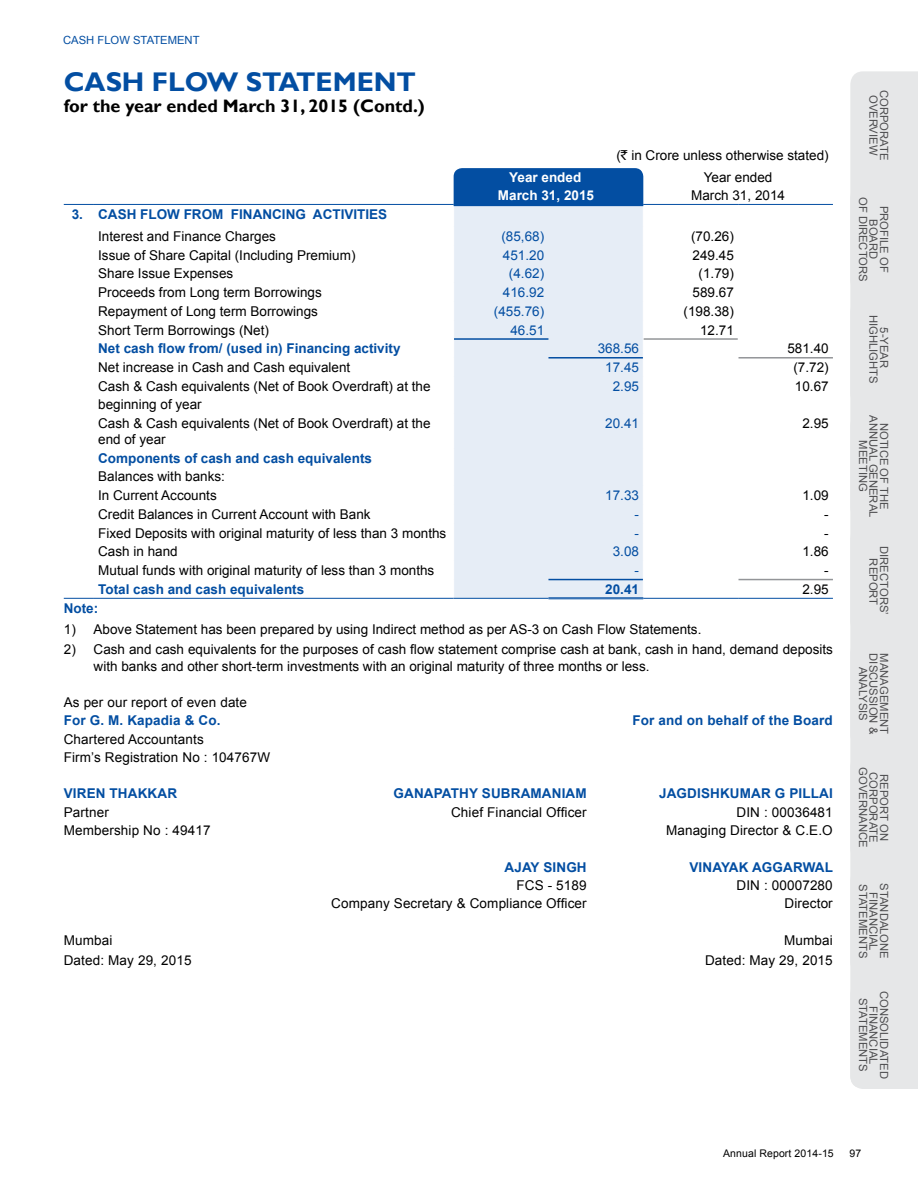
<style>
.page{position:relative;width:918px;height:1188px;background:#fff}
.page>*{position:absolute;margin:0;border:0;box-sizing:border-box;transform-origin:0 0}
.t1{font:700 27px "Gill Sans";color:#034ea2}
.t2{font:700 18px "Gill Sans";color:#000}
.t3{font:13.5px/18px "Arial";color:#000}
.t4{font:700 13.5px/22px "Arial";color:#034ea2}
.t5{font:13.5px "Arial";color:#034ea2}
.t6{font:700 13.5px/18px "Arial";color:#fff;text-align:center}
.t7{font:11.25px/10.5px "Arial";color:#4d4d4f;text-align:center}
.t8{font:11.25px "Arial";color:#034ea2}
.t9{font:10.5px "Arial";letter-spacing:.01em;color:#000}
.s1{font-weight:400;color:#000}
.s2{font-family:"Rupee Foradian"}
.s3{font-weight:700;color:#034ea2}
</style>
<div class="page">
<div style="left:850px;top:71px;width:68px;height:910px;background:#e6e7e8"></div>
<div style="left:850px;top:185px;width:68px;height:108px;background:#e6e7e8"></div>
<div style="left:850px;top:299px;width:68px;height:107px;background:#e6e7e8"></div>
<div style="left:850px;top:413px;width:68px;height:107px;background:#e6e7e8"></div>
<div style="left:850px;top:526px;width:68px;height:108px;background:#e6e7e8"></div>
<div style="left:850px;top:640px;width:68px;height:107px;background:#e6e7e8"></div>
<div style="left:850px;top:754px;width:68px;height:107px;background:#e6e7e8"></div>
<div style="left:850px;top:981px;width:68px;height:108px;background:#e6e7e8"></div>
<div style="left:454px;top:377px;width:189px;height:221px;background:#e6edf6"></div>
<hr style="left:64px;top:204px;width:30px;height:1px;background:#034ea2">
<hr style="left:94px;top:204px;width:360px;height:1px;background:#034ea2">
<hr style="left:643px;top:204px;width:95px;height:1px;background:#034ea2">
<hr style="left:738px;top:204px;width:95px;height:1px;background:#034ea2">
<hr style="left:64px;top:598px;width:30px;height:1px;background:#034ea2">
<hr style="left:94px;top:598px;width:360px;height:1px;background:#034ea2">
<hr style="left:454px;top:598px;width:94px;height:1px;background:#034ea2">
<hr style="left:643px;top:598px;width:95px;height:1px;background:#034ea2">
<hr style="left:738px;top:598px;width:95px;height:1px;background:#034ea2">
<hr style="left:644px;top:338px;width:94px;height:2px;background:#939598">
<hr style="left:739px;top:357px;width:94px;height:2px;background:#939598">
<hr style="left:548px;top:598px;width:95px;height:1px;background:#034ea2">
<hr style="left:548px;top:599px;width:95px;height:1px;background:#034ea2">
<hr style="left:548px;top:579px;width:95px;height:1px;background:#034ea2">
<hr style="left:739px;top:579px;width:94px;height:1px;background:#939598">
<svg style="left:453px;top:168px;width:191px;height:209px;background:#bbcfe6"></svg>
<p class="t8" style="left:63px;top:33px;width:138px">CASH FLOW STATEMENT</p>
<p class="t1" style="left:64px;top:65px;width:217px">CASH FLOW STATE</p>
<p class="t1" style="left:333px;top:65px;width:44px">MENT</p>
<p class="t2" style="left:64px;top:95px;width:363px">for the year ended March 31, 2015 (Contd.)</p>
<p class="t4" style="left:98px;top:204px;width:290px;text-indent:-26px">3. CASH FLOW FROM FINANCING ACTIVITIES<br><span class="s1">Interest and Finance Charges</span></p>
<p class="t3" style="left:616px;top:146px;width:214px">(<span class="s2">`</span> in Crore unless otherwise stated)</p>
<p class="t6" style="left:498px;top:169px;width:98px">Year ended<br>March 31, 2015</p>
<p class="t3" style="left:691px;top:169px;width:95px;text-align:center">Year ended<br>March 31, 2014</p>
<p class="t5" style="left:501px;top:227px;width:44px">(85,68)</p>
<p class="t3" style="left:691px;top:227px;width:44px">(70.26)</p>
<p class="t3" style="left:98px;top:246px;width:259px">Issue of Share Capital (Including Premium)</p>
<p class="t5" style="left:503px;top:246px;width:43px">451.20</p>
<p class="t3" style="left:693px;top:246px;width:43px">249.45</p>
<p class="t3" style="left:98px;top:265px;width:137px">Share Issue Expenses</p>
<p class="t5" style="left:509px;top:265px;width:37px">(4.62)</p>
<p class="t3" style="left:699px;top:265px;width:37px">(1.79)</p>
<p class="t3" style="left:98px;top:284px;width:225px">Proceeds from Long term Borrowings</p>
<p class="t5" style="left:503px;top:284px;width:43px">416.92</p>
<p class="t3" style="left:693px;top:284px;width:43px">589.67</p>
<p class="t3" style="left:98px;top:302px;width:221px">Repayment of Long term Borrowings</p>
<p class="t5" style="left:494px;top:302px;width:52px">(455.76)</p>
<p class="t3" style="left:684px;top:302px;width:52px">(198.38)</p>
<p class="t3" style="left:98px;top:321px;width:172px">Short Term Borrowings (Net)</p>
<p class="t5" style="left:510px;top:321px;width:35px">46.51</p>
<p class="t3" style="left:700px;top:321px;width:35px">12.71</p>
<p class="t4" style="left:98px;top:338px;width:304px">Net cash flow from/ (used in) Financing activity</p>
<p class="t5" style="left:598px;top:340px;width:43px">368.56</p>
<p class="t3" style="left:787px;top:340px;width:43px">581.40</p>
<p class="t3" style="left:98px;top:359px;width:254px">Net increase in Cash and Cash equivalent</p>
<p class="t5" style="left:605px;top:359px;width:35px">17.45</p>
<p class="t3" style="left:793px;top:359px;width:37px">(7.72)</p>
<p class="t3" style="left:98px;top:377px;width:334px">Cash &amp; Cash equivalents (Net of Book Overdraft) at the beginning of year</p>
<p class="t5" style="left:613px;top:377px;width:28px">2.95</p>
<p class="t3" style="left:795px;top:377px;width:35px">10.67</p>
<p class="t3" style="left:98px;top:415px;width:334px;line-height:16.2px">Cash &amp; Cash equivalents (Net of Book Overdraft) at the end of year</p>
<p class="t5" style="left:605px;top:414px;width:35px">20.41</p>
<p class="t3" style="left:802px;top:414px;width:28px">2.95</p>
<p class="t3" style="left:98px;top:449px;width:275px;line-height:18.8px"><span class="s3">Components of cash and cash equivalents<br></span>Balances with banks:<br>In Current Accounts</p>
<p class="t5" style="left:605px;top:487px;width:35px">17.33</p>
<p class="t3" style="left:802px;top:487px;width:28px">1.09</p>
<p class="t3" style="left:98px;top:505px;width:274px">Credit Balances in Current Account with Bank</p>
<p class="t5" style="left:635px;top:505px;width:6px">-</p>
<p class="t3" style="left:824px;top:505px;width:6px">-</p>
<p class="t3" style="left:98px;top:524px;width:350px">Fixed Deposits with original maturity of less than 3 months</p>
<p class="t5" style="left:635px;top:524px;width:6px">-</p>
<p class="t3" style="left:824px;top:524px;width:6px">-</p>
<p class="t3" style="left:98px;top:543px;width:81px">Cash in hand</p>
<p class="t5" style="left:613px;top:543px;width:28px">3.08</p>
<p class="t3" style="left:802px;top:543px;width:28px">1.86</p>
<p class="t3" style="left:98px;top:562px;width:338px">Mutual funds with original maturity of less than 3 months</p>
<p class="t5" style="left:635px;top:562px;width:6px">-</p>
<p class="t3" style="left:824px;top:562px;width:6px">-</p>
<p class="t4" style="left:98px;top:579px;width:208px">Total cash and cash equivalents</p>
<p class="t4" style="left:605px;top:579px;width:35px">20.41</p>
<p class="t3" style="left:802px;top:580px;width:28px">2.95</p>
<p class="t4" style="left:64px;top:598px;width:36px">Note:</p>
<p class="t3" style="left:64px;top:620px;width:639px">1) Above Statement has been prepared by using Indirect method as per AS-3 on Cash Flow Statements.</p>
<p class="t3" style="left:94px;top:642px;width:741px;line-height:16.2px;text-indent:-30px">2) Cash and cash equivalents for the purposes of cash flow statement comprise cash at bank, cash in hand, demand deposits with banks and other short-term investments with an original maturity of three months or less.</p>
<p class="t3" style="left:64px;top:693px;width:185px">As per our report of even date<br><span class="s3">For G. M. Kapadia &amp; Co.</span></p>
<p class="t4" style="left:632px;top:710px;width:202px">For and on behalf of the Board</p>
<p class="t3" style="left:64px;top:730px;width:208px">Chartered Accountants<br>Firm’s Registration No : 104767W</p>
<p class="t4" style="left:64px;top:783px;width:115px">VIREN THAKKAR</p>
<p class="t4" style="left:394px;top:783px;width:41px">Ganapat</p>
<p class="t4" style="left:459px;top:783px;width:129px">hy Subramaniam</p>
<p class="t4" style="left:659px;top:783px;width:175px">JagdishKumar G Pillai</p>
<p class="t3" style="left:64px;top:803px;width:47px">Partner</p>
<p class="t3" style="left:451px;top:803px;width:137px">Chief Financial Officer</p>
<p class="t3" style="left:736px;top:803px;width:98px">DIN : 00036481</p>
<p class="t3" style="left:64px;top:821px;width:148px">Membership No : 49417</p>
<p class="t3" style="left:666px;top:821px;width:168px">Managing Director &amp; C.E.O</p>
<p class="t4" style="left:504px;top:856px;width:84px">AJAY SINGH</p>
<p class="t4" style="left:690px;top:856px;width:19px">Vinayak</p>
<p class="t4" style="left:752px;top:856px;width:21px">Aggar</p>
<p class="t4" style="left:803px;top:856px;width:22px">wal</p>
<p class="t3" style="left:516px;top:876px;width:72px">FCS - 5189</p>
<p class="t3" style="left:736px;top:876px;width:98px">DIN : 00007280</p>
<p class="t3" style="left:331px;top:895px;width:257px">Company Secretary &amp; Compliance Officer</p>
<p class="t3" style="left:785px;top:895px;width:50px">Director</p>
<p class="t3" style="left:64px;top:931px;width:50px">Mumbai</p>
<p class="t3" style="left:784px;top:931px;width:50px">Mumbai</p>
<p class="t3" style="left:64px;top:951px;width:129px">Dated: May 29, 2015</p>
<p class="t3" style="left:705px;top:951px;width:129px">Dated: May 29, 2015</p>
<p class="t7" style="left:889px;top:90px;width:72px;rotate:90deg">Corporate<br>Overview</p>
<p class="t7" style="left:889px;top:197px;width:85px;rotate:90deg">Profile of<br>Board<br>of DirectorS</p>
<p class="t7" style="left:889px;top:315px;width:70px;rotate:90deg">5-year highlights</p>
<p class="t7" style="left:889px;top:415px;width:104px;rotate:90deg">Notice of the<br>Annual Gen eral<br>Meeting</p>
<p class="t7" style="left:889px;top:546px;width:70px;rotate:90deg">Directors’<br>Report</p>
<p class="t7" style="left:889px;top:653px;width:82px;rotate:90deg">Management<br>Discussion &amp;<br>Analysis</p>
<p class="t7" style="left:889px;top:767px;width:82px;rotate:90deg">Report on<br>Corporate<br>Governance</p>
<p class="t7" style="left:889px;top:883px;width:77px;rotate:90deg">Stan dalon e<br>Financial<br>Statements</p>
<p class="t7" style="left:889px;top:991px;width:89px;rotate:90deg">Consolidated<br>Financial<br>Statements</p>
<p class="t9" style="left:723px;top:1147px;width:112px">Annual Report 2014-15</p>
<p class="t9" style="left:850px;top:1146px;width:13px">97</p>
</div>
